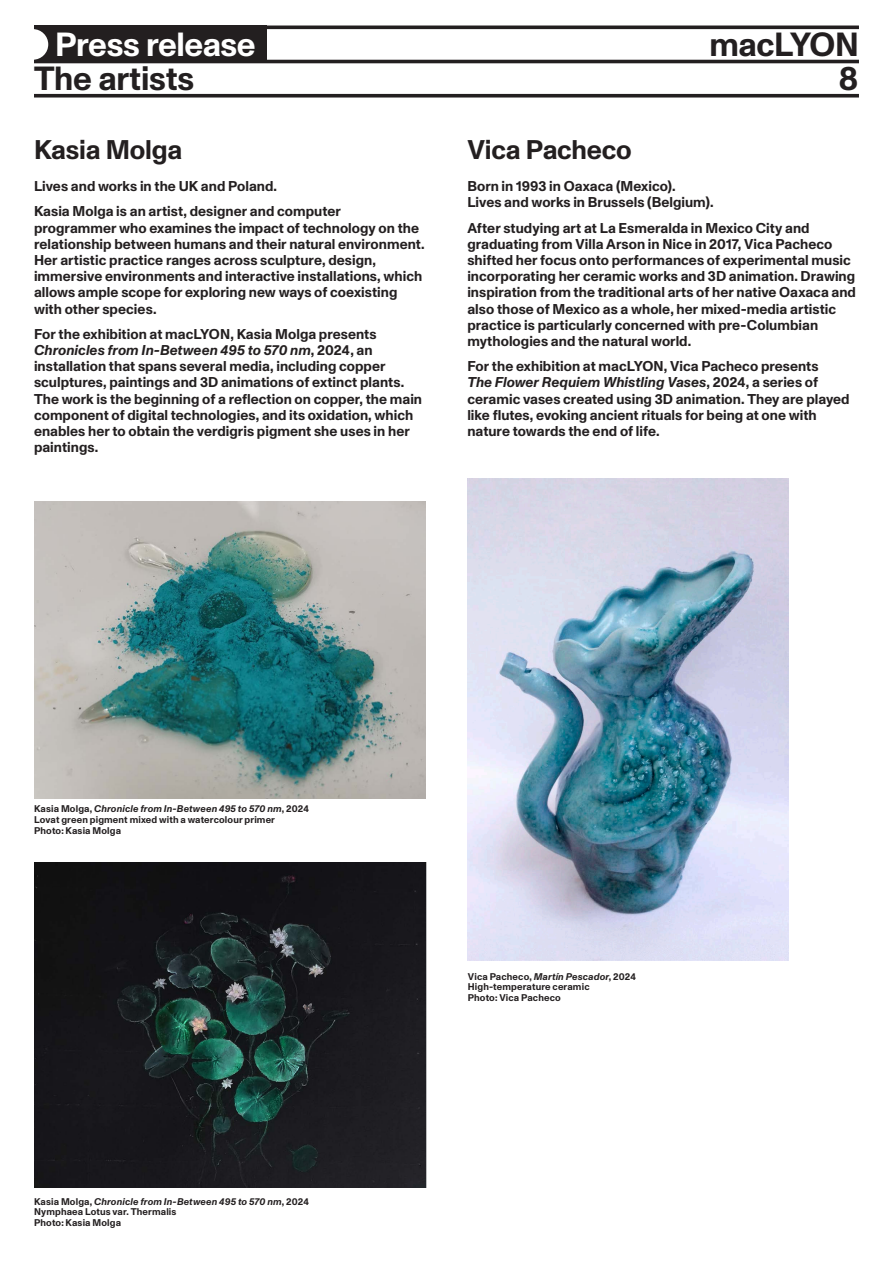
<style>
.page{position:relative;width:893px;height:1263px;background:#fff}
.page>*{position:absolute;margin:0;border:0;box-sizing:border-box;transform-origin:0 0}
.t1{font:700 33.45px "Monument Grotesk";letter-spacing:-.01em;color:#231f20}
.t2{font:700 33.45px "Monument Grotesk";letter-spacing:-.015em;color:#fff}
.TEXTE_FER_GAUCHE{font:700 27px "Monument Grotesk";letter-spacing:-.01em;color:#231f20}
.TEXTE_FER_GAUCHE-2{font:700 14.25px/16.2px "Monument Grotesk";color:#231f20}
.t3{font:700 9.75px "Monument Grotesk";letter-spacing:.015em;color:#231f20}
.t4{font:italic 700 9.75px "Monument Grotesk";letter-spacing:.015em;color:#231f20}
.s1{font-style:italic}
.s2{font-style:normal}
</style>
<div class="page">
<div style="left:34px;top:26px;width:232px;height:37px;background:#231f20"></div>
<hr style="left:34px;top:26px;width:825px;height:3px;background:#231f20">
<hr style="left:34px;top:60px;width:825px;height:3px;background:#231f20">
<svg style="left:34px;top:94px;width:825px;height:4px;background:#3d393a"></svg>
<svg style="left:34px;top:29px;width:14px;height:31px"></svg>
<img style="left:467px;top:478px;width:321px;height:482px">
<img style="left:34px;top:501px;width:391px;height:298px">
<img style="left:34px;top:862px;width:391px;height:326px">
<p class="t2" style="left:55px;top:20px;width:202px">Press release</p>
<p class="t1" style="left:709px;top:20px;width:151px">macLYON</p>
<p class="t1" style="left:34px;top:54px;width:162px">The artists</p>
<p class="t1" style="left:838px;top:54px;width:22px">8</p>
<p class="TEXTE_FER_GAUCHE" style="left:34px;top:130px;width:150px">Kasia Molga</p>
<p class="TEXTE_FER_GAUCHE-2" style="left:34px;top:177px;width:245px">Lives and works in the UK and Poland.</p>
<p class="TEXTE_FER_GAUCHE-2" style="left:34px;top:203px;width:392px">Kasia Molga is an artist, designer and computer programmer who examines the impact of technology on the relationship between humans and their natural environment.<br>Her artistic practice ranges across sculpture, design, immersive environments and interactive installations, which allows ample scope for exploring new ways of coexisting with other species.</p>
<p class="TEXTE_FER_GAUCHE-2" style="left:34px;top:325px;width:390px">For the exhibition at macLYON, Kasia Molga presents <span class="s1">Chronicles from In-Between 495 to 570 nm</span>, 2024, an installation that spans several media, including copper sculptures, paintings and 3D animations of extinct plants.<br>The work is the beginning of a reflection on copper, the main component of digital technologies, and its oxidation, which enables her to obtain the verdigris pigment she uses in her paintings.</p>
<p class="TEXTE_FER_GAUCHE" style="left:467px;top:130px;width:166px">Vica Pacheco</p>
<p class="TEXTE_FER_GAUCHE-2" style="left:467px;top:177px;width:248px">Born in 1993 in Oaxaca (Mexico).<br>Lives and works in Brussels (Belgium).</p>
<p class="TEXTE_FER_GAUCHE-2" style="left:467px;top:219px;width:390px">After studying art at La Esmeralda in Mexico City and graduating from Villa Arson in Nice in 2017, Vica Pacheco shifted her focus onto performances of experimental music incorporating her ceramic works and 3D animation. Drawing inspiration from the traditional arts of her native Oaxaca and also those of Mexico as a whole, her mixed-media artistic practice is particularly concerned with pre-Columbian mythologies and the natural world.</p>
<p class="TEXTE_FER_GAUCHE-2" style="left:467px;top:357px;width:353px">For the exhibition at macLYON, Vica Pacheco presents</p>
<p class="TEXTE_FER_GAUCHE-2" style="left:467px;top:374px;width:384px"><span class="s1">The Flower Requiem Whistling Vases</span>, 2024, a series of ceramic vases created using 3D animation. They are played like flutes, evoking ancient rituals for being at one with nature towards the end of life.</p>
<p class="t4" style="left:34px;top:802px;width:276px"><span class="s2">Kasia Molga,</span> Chronicle from In-Between 495 to 570 nm<span class="s2">, 2024</span></p>
<p class="t3" style="left:34px;top:812px;width:242px">Lovat green pigment mixed with a watercolour primer</p>
<p class="t3" style="left:34px;top:823px;width:88px">Photo: Kasia Molga</p>
<p class="t4" style="left:34px;top:1194px;width:276px"><span class="s2">Kasia Molga,</span> Chronicle from In-Between 495 to 570 nm<span class="s2">, 2024</span></p>
<p class="t3" style="left:34px;top:1205px;width:144px">Nymphaea Lotus var. Thermalis</p>
<p class="t3" style="left:34px;top:1216px;width:88px">Photo: Kasia Molga</p>
<p class="t3" style="left:468px;top:969px;width:170px">Vica Pacheco, <span class="s1">Martín Pescador</span>, 2024</p>
<p class="t3" style="left:468px;top:980px;width:123px">High-temperature ceramic</p>
<p class="t3" style="left:468px;top:991px;width:94px">Photo: Vica Pacheco</p>
</div>
